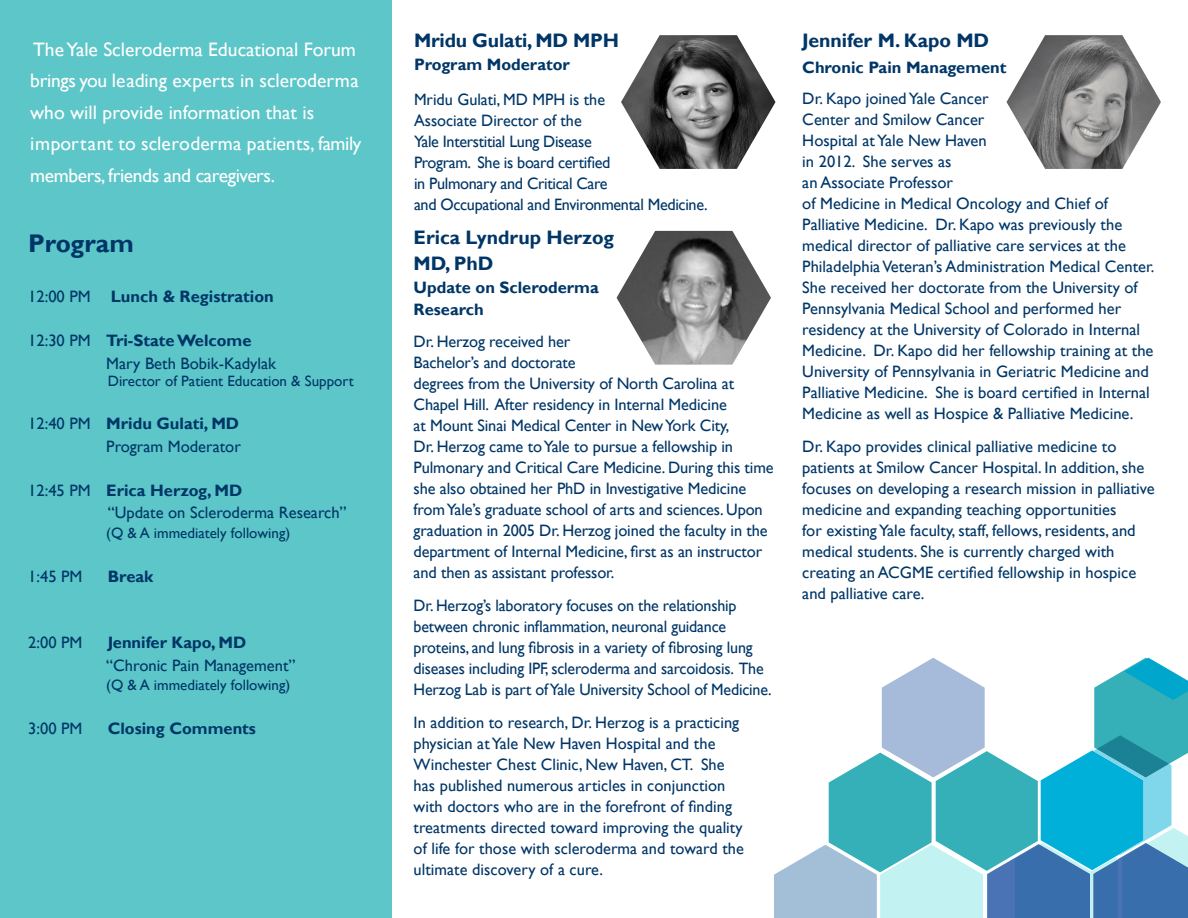
<style>
.page{position:relative;width:1188px;height:918px;background:#fff}
.page>*{position:absolute;margin:0;border:0;box-sizing:border-box;transform-origin:0 0}
.t1{font:700 25.5px "Gill Sans";color:#003667}
.t2{font:19.5px/31.5px "Gill Sans";color:#fff}
.t3{font:700 19.5px/25.5px "Gill Sans";color:#003667}
.t4{font:16.5px/21px "Gill Sans";color:#003667}
.t5{font:16.5px/21px "Gill Sans";letter-spacing:-.02em;color:#003667}
.t6{font:700 16.5px/22.8px "Gill Sans";color:#003667}
.t7{font:15px "Gill Sans";color:#003667}
.s1{font-weight:400}
.s2{font-weight:700}
</style>
<div class="page">
<div style="left:0;top:0;width:392px;height:918px;background:#5dc6c8"></div>
<img style="left:617px;top:231px;width:154px;height:134px">
<img style="left:621px;top:35px;width:155px;height:134px">
<img style="left:1007px;top:35px;width:154px;height:134px">
<svg style="left:774px;top:658px;width:414px;height:260px"></svg>
<p class="t2" style="left:30px;top:34px;width:333px">The Yale Scleroderma Educational Forum brings you leading experts in scleroderma who will provide information that is important to scleroderma patients, family members, friends and caregivers.</p>
<p class="t1" style="left:28px;top:228px;width:107px">Program</p>
<p class="t6" style="left:28px;top:286px;width:247px"><span class="s1">12:00 PM</span> Lunch &amp; Registration</p>
<p class="t6" style="left:28px;top:330px;width:225px"><span class="s1">12:30 PM</span> Tri-State Welcome</p>
<p class="t4" style="left:106px;top:353px;width:171px">Mary Beth Bobik-Kadylak</p>
<p class="t7" style="left:108px;top:372px;width:247px">Director of Patient Education &amp; Support</p>
<p class="t4" style="left:28px;top:413px;width:214px;line-height:22.5px;text-align:right">12:40 PM <span class="s2">Mridu Gulati, MD<br></span>Program Moderator</p>
<p class="t4" style="left:108px;top:479px;width:240px;line-height:22.5px;text-indent:-80px">12:45 PM <span class="s2">Erica Herzog, MD<br></span>“Update on Scleroderma Research”</p>
<p class="t7" style="left:106px;top:524px;width:185px">(Q &amp; A immediately following)</p>
<p class="t4" style="left:28px;top:566px;width:56px">1:45 PM</p>
<p class="t6" style="left:108px;top:565px;width:47px">Break</p>
<p class="t4" style="left:28px;top:632px;width:56px">2:00 PM</p>
<p class="t4" style="left:106px;top:632px;width:191px;line-height:22.5px"><span class="s2">Jennifer Kapo, MD </span>“Chronic Pain Management”</p>
<p class="t7" style="left:106px;top:677px;width:185px">(Q &amp; A immediately following)</p>
<p class="t4" style="left:28px;top:718px;width:56px">3:00 PM</p>
<p class="t6" style="left:108px;top:718px;width:150px">Closing Comments</p>
<p class="t3" style="left:414px;top:29px;width:207px">Mridu Gulati, MD MPH</p>
<p class="t6" style="left:414px;top:54px;width:158px">Program Moderator</p>
<p class="t5" style="left:414px;top:89px;width:295px">Mridu Gulati, MD MPH is the<br>Associate Director of the<br>Yale Interstitial Lung Disease<br>Program. She is board certified<br>in Pulmonary and Critical Care<br>and Occupational and Environmental Medicine.</p>
<p class="t3" style="left:414px;top:226px;width:202px">Erica Lyndrup Herzog<br>MD, PhD</p>
<p class="t6" style="left:414px;top:276px;width:187px">Update on Scleroderma<br>Research</p>
<p class="t4" style="left:414px;top:331px;width:362px">Dr. Herzog received her<br>Bachelor’s and doctorate<br>degrees from the University of North Carolina at Chapel Hill. After residency in Internal Medicine<br>at Mount Sinai Medical Center in New York City,<br>Dr. Herzog came to Yale to pursue a fellowship in Pulmonary and Critical Care Medicine. During this time she also obtained her PhD in Investigative Medicine from Yale’s graduate school of arts and sciences. Upon graduation in 2005 Dr. Herzog joined the faculty in the department of Internal Medicine, first as an instructor and then as assistant professor.</p>
<p class="t4" style="left:414px;top:595px;width:360px">Dr. Herzog’s laboratory focuses on the relationship between chronic inflammation, neuronal guidance proteins, and lung fibrosis in a variety of fibrosing lung diseases including IPF, scleroderma and sarcoidosis. The Herzog Lab is part of Yale University School of Medicine.</p>
<p class="t4" style="left:414px;top:712px;width:332px">In addition to research, Dr. Herzog is a practicing physician at Yale New Haven Hospital and the Winchester Chest Clinic, New Haven, CT. She has published numerous articles in conjunction with doctors who are in the forefront of finding treatments directed toward improving the quality of life for those with scleroderma and toward the ultimate discovery of a cure.</p>
<p class="t3" style="left:802px;top:29px;width:188px">Jennifer M. Kapo MD</p>
<p class="t6" style="left:802px;top:56px;width:206px">Chronic Pain Management</p>
<p class="t4" style="left:802px;top:89px;width:354px">Dr. Kapo joined Yale Cancer<br>Center and Smilow Cancer<br>Hospital at Yale New Haven<br>in 2012. She serves as<br>an Associate Professor<br>of Medicine in Medical Oncology and Chief of Palliative Medicine. Dr. Kapo was previously the medical director of palliative care services at the Philadelphia Veteran’s Administration Medical Center.<br>She received her doctorate from the University of Pennsylvania Medical School and performed her residency at the University of Colorado in Internal Medicine. Dr. Kapo did her fellowship training at the University of Pennsylvania in Geriatric Medicine and Palliative Medicine. She is board certified in Internal Medicine as well as Hospice &amp; Palliative Medicine.</p>
<p class="t4" style="left:802px;top:437px;width:354px">Dr. Kapo provides clinical palliative medicine to patients at Smilow Cancer Hospital. In addition, she focuses on developing a research mission in palliative medicine and expanding teaching opportunities<br>for existing Yale faculty, staff, fellows, residents, and medical students. She is currently charged with creating an ACGME certified fellowship in hospice and palliative care.</p>
</div>
